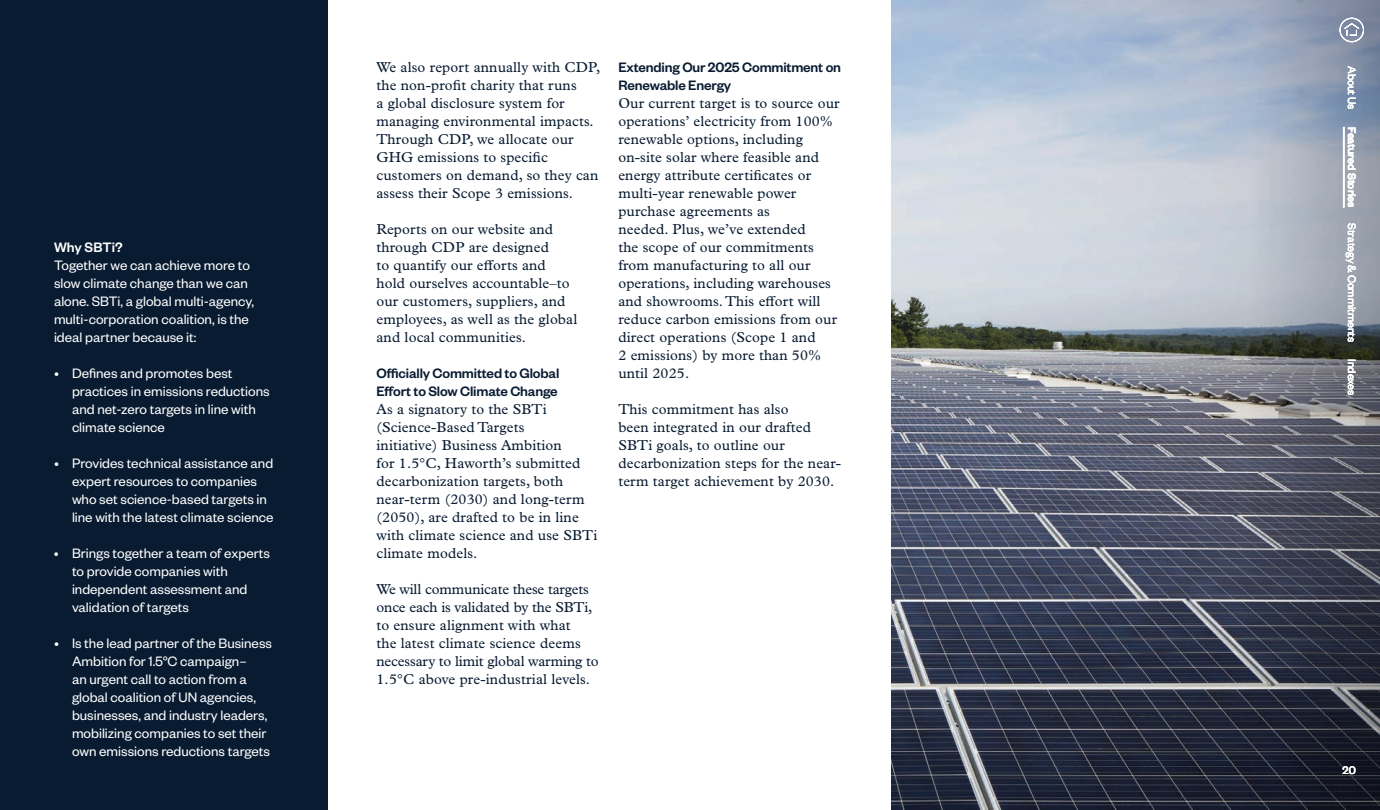
<style>
.page{position:relative;width:1380px;height:810px;background:#fff}
.page>*{position:absolute;margin:0;border:0;box-sizing:border-box;transform-origin:0 0}
.t1{font:15px/18px "Founders Grotesk";color:#fff}
.t2{font:500 15px/18px "Founders Grotesk";letter-spacing:-.01em;color:#081b31}
.t3{font:500 15px "Founders Grotesk";color:#fff}
.t4{font:14.4px/18px "Plantin MT Pro";letter-spacing:.01em;color:#081b31}
.t5{font:14.4px/18px "Plantin MT Pro";letter-spacing:-.01em;color:#081b31}
.t6{font:12px "Founders Grotesk";letter-spacing:-.01em;color:#fff}
.t7{font:500 12px "Founders Grotesk";letter-spacing:-.01em;color:#fff}
</style>
<div class="page">
<img style="left:892px;top:0;width:488px;height:810px">
<div style="left:0;top:0;width:327px;height:810px;background:#081b31"></div>
<hr style="left:1343px;top:127px;width:1px;height:81px;background:#fff">
<svg style="left:1340px;top:18px;width:24px;height:24px"></svg>
<p class="t3" style="left:54px;top:238px;width:70px">Why SBTi?</p>
<p class="t1" style="left:54px;top:255px;width:202px">Together we can achieve more to slow climate change than we can alone. SBTi, a global multi-agency, multi-corporation coalition, is the ideal partner because it:</p>
<p class="t1" style="left:72px;top:363px;width:199px;text-indent:-18px">• Defines and promotes best practices in emissions reductions and net-zero targets in line with climate science</p>
<p class="t1" style="left:72px;top:453px;width:203px;text-indent:-18px">• Provides technical assistance and expert resources to companies who set science-based targets in line with the latest climate science</p>
<p class="t1" style="left:72px;top:543px;width:199px;text-indent:-18px">• Brings together a team of experts to provide companies with independent assessment and validation of targets</p>
<p class="t1" style="left:72px;top:633px;width:201px;text-indent:-18px">• Is the lead partner of the Business Ambition for 1.5°C campaign–<br>an urgent call to action from a global coalition of UN agencies, businesses, and industry leaders, mobilizing companies to set their own emissions reductions targets</p>
<p class="t4" style="left:376px;top:58px;width:225px">We also report annually with CDP, the non-profit charity that runs<br>a global disclosure system for managing environmental impacts.<br>Through CDP, we allocate our<br>GHG emissions to specific customers on demand, so they can assess their Scope 3 emissions.</p>
<p class="t4" style="left:376px;top:220px;width:202px">Reports on our website and through CDP are designed<br>to quantify our efforts and hold ourselves accountable–to our customers, suppliers, and employees, as well as the global and local communities.</p>
<p class="t2" style="left:376px;top:363px;width:184px">Officially Committed to Global<br>Effort to Slow Climate Change</p>
<p class="t4" style="left:376px;top:400px;width:222px">As a signatory to the SBTi (Science-Based Targets<br>initiative) Business Ambition<br>for 1.5°C, Haworth’s submitted decarbonization targets, both near-term (2030) and long-term (2050), are drafted to be in line with climate science and use SBTi climate models.</p>
<p class="t5" style="left:376px;top:580px;width:224px">We will communicate these targets once each is validated by the SBTi, to ensure alignment with what<br>the latest climate science deems necessary to limit global warming to 1.5°C above pre-industrial levels.</p>
<p class="t2" style="left:618px;top:57px;width:224px">Extending Our 2025 Commitment on<br>Renewable Energy</p>
<p class="t4" style="left:618px;top:94px;width:223px">Our current target is to source our operations’ electricity from 100% renewable options, including on-site solar where feasible and energy attribute certificates or multi-year renewable power purchase agreements as<br>needed. Plus, we’ve extended<br>the scope of our commitments from manufacturing to all our operations, including warehouses and showrooms. This effort will reduce carbon emissions from our direct operations (Scope 1 and<br>2 emissions) by more than 50% until 2025.</p>
<p class="t4" style="left:618px;top:400px;width:224px">This commitment has also<br>been integrated in our drafted<br>SBTi goals, to outline our decarbonization steps for the near&shy;term target achievement by 2030.</p>
<p class="t6" style="left:1359px;top:66px;width:45px;rotate:90deg">About Us</p>
<p class="t7" style="left:1360px;top:127px;width:82px;rotate:90deg">Featured Stories</p>
<p class="t6" style="left:1359px;top:223px;width:120px;rotate:90deg">Strategy &amp; Commitments</p>
<p class="t6" style="left:1359px;top:359px;width:38px;rotate:90deg">Indexes</p>
<p class="t6" style="left:1343px;top:763px;width:15px">20</p>
</div>
